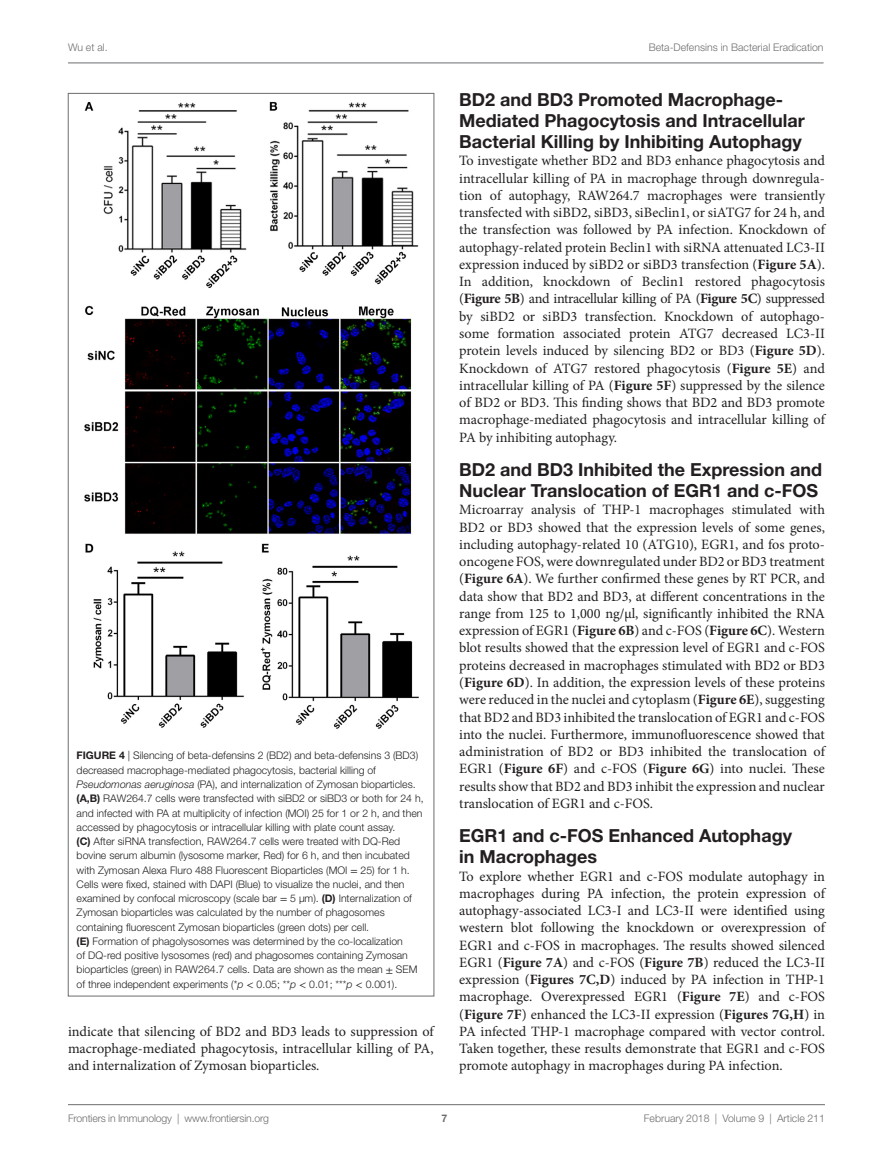
<style>
.page{position:relative;width:893px;height:1170px;background:#fff}
.page>*{position:absolute;margin:0;border:0;box-sizing:border-box;transform-origin:0 0}
.t1{font:700 18px/21px "Helvetica Neue LT Std";color:#231f20}
.t2{font:14.25px/17.2px "Minion Pro";letter-spacing:-.005em;color:#231f20;text-align:justify}
.t3{font:300 10.5px/14.2px "Helvetica Neue LT Std";color:#231f20}
.t4{font:300 10.5px "Helvetica Neue LT Std";color:#6c6d70}
.t5{font:700 10.5px "Helvetica Neue LT Std";color:#6c6d70}
.s1{font-weight:700}
.s2{font-style:italic}
.s3{font-family:"STIX General";font-weight:400}
</style>
<div class="page">
<img style="left:84px;top:102px;width:335px;height:627px">
<hr style="left:68px;top:1104px;width:757px;height:1px;background:#6c6d70">
<hr style="left:68px;top:63px;width:755px;height:1px;background:#6c6d70">
<p class="t4" style="left:68px;top:41px;width:41px">Wu et al.</p>
<p class="t4" style="left:649px;top:41px;width:176px">Beta-Defensins in Bacterial Eradication</p>
<p class="t3" style="left:77px;top:748px;width:348px"><span class="s1">Figure 4</span> | Silencing of beta-defensins 2 (BD2) and beta-defensins 3 (BD3) decreased macrophage-mediated phagocytosis, bacterial killing of <span class="s2">Pseudomonas aeruginosa</span> (PA), and internalization of Zymosan bioparticles. <span class="s1">(A,B)</span> RAW264.7 cells were transfected with siBD2 or siBD3 or both for 24 h, and infected with PA at multiplicity of infection (MOI) 25 for 1 or 2 h, and then accessed by phagocytosis or intracellular killing with plate count assay.<br><span class="s1">(C)</span> After siRNA transfection, RAW264.7 cells were treated with DQ-Red bovine serum albumin (lysosome marker, Red) for 6 h, and then incubated with Zymosan Alexa Fluro 488 Fluorescent Bioparticles (MOI <span class="s3">=</span> 25) for 1 h.<br>Cells were fixed, stained with DAPI (Blue) to visualize the nuclei, and then examined by confocal microscopy (scale bar <span class="s3">=</span> 5 µm). <span class="s1">(D)</span> Internalization of Zymosan bioparticles was calculated by the number of phagosomes containing fluorescent Zymosan bioparticles (green dots) per cell.<br><span class="s1">(E)</span> Formation of phagolysosomes was determined by the co-localization<br>of DQ-red positive lysosomes (red) and phagosomes containing Zymosan bioparticles (green) in RAW264.7 cells. Data are shown as the mean <span class="s3">±</span> SEM of three independent experiments (*<span class="s2">p</span> <span class="s3">&lt;</span> 0.05; **<span class="s2">p</span> <span class="s3">&lt;</span> 0.01; ***<span class="s2">p</span> <span class="s3">&lt;</span> 0.001).</p>
<p class="t2" style="left:68px;top:1022px;width:367px">indicate that silencing of BD2 and BD3 leads to suppression of macrophage-mediated phagocytosis, intracellular killing of PA, and internalization of Zymosan bioparticles.</p>
<p class="t1" style="left:459px;top:89px;width:347px">BD2 and BD3 Promoted Macrophage-<br>Mediated Phagocytosis and Intracellular<br>Bacterial Killing by Inhibiting Autophagy</p>
<p class="t2" style="left:459px;top:152px;width:367px">To investigate whether BD2 and BD3 enhance phagocytosis and intracellular killing of PA in macrophage through downregula&shy;tion of autophagy, RAW264.7 macrophages were transiently transfected with siBD2, siBD3, siBeclin1, or siATG7 for 24 h, and the transfection was followed by PA infection. Knockdown of autophagy-related protein Beclin1 with siRNA attenuated LC3-II expression induced by siBD2 or siBD3 transfection (<span class="s1">Figure 5A</span>).<br>In addition, knockdown of Beclin1 restored phagocytosis (<span class="s1">Figure 5B</span>) and intracellular killing of PA (<span class="s1">Figure 5C</span>) suppressed by siBD2 or siBD3 transfection. Knockdown of autophago&shy;some formation associated protein ATG7 decreased LC3-II protein levels induced by silencing BD2 or BD3 (<span class="s1">Figure 5D</span>).<br>Knockdown of ATG7 restored phagocytosis (<span class="s1">Figure 5E</span>) and intracellular killing of PA (<span class="s1">Figure 5F</span>) suppressed by the silence of BD2 or BD3. This finding shows that BD2 and BD3 promote macrophage-mediated phagocytosis and intracellular killing of PA by inhibiting autophagy.</p>
<p class="t1" style="left:459px;top:458px;width:365px">BD2 and BD3 Inhibited the Expression and<br>Nuclear Translocation of EGR</p>
<p class="t1" style="left:712px;top:479px;width:107px">1 and c-FOS</p>
<p class="t2" style="left:459px;top:501px;width:367px">Microarray analysis of THP-1 macrophages stimulated with BD2 or BD3 showed that the expression levels of some genes, including autophagy-related 10 (ATG10), EGR1, and fos proto&shy;oncogene FOS, were downregulated under BD2 or BD3 treatment (<span class="s1">Figure 6A</span>). We further confirmed these genes by RT PCR, and data show that BD2 and BD3, at different concentrations in the range from 125 to 1,000 ng/µl, significantly inhibited the RNA expression of EGR1 (<span class="s1">Figure 6B</span>) and c-FOS (<span class="s1">Figure 6C</span>). Western blot results showed that the expression level of EGR1 and c-FOS proteins decreased in macrophages stimulated with BD2 or BD3 (<span class="s1">Figure 6D</span>). In addition, the expression levels of these proteins were reduced in the nuclei and cytoplasm (<span class="s1">Figure 6E</span>), suggesting that BD2 and BD3 inhibited the translocation of EGR1 and c-FOS into the nuclei. Furthermore, immunofluorescence showed that administration of BD2 or BD3 inhibited the translocation of EGR1 (<span class="s1">Figure 6F</span>) and c-FOS (<span class="s1">Figure 6G</span>) into nuclei. These results show that BD2 and BD3 inhibit the expression and nuclear translocation of EGR1 and c-FOS.</p>
<p class="t1" style="left:459px;top:824px;width:14px">EGR</p>
<p class="t1" style="left:459px;top:824px;width:334px;text-indent:38px">1 and c-FOS Enhanced Autophagy in Macrophages</p>
<p class="t2" style="left:459px;top:867px;width:367px">To explore whether EGR1 and c-FOS modulate autophagy in macrophages during PA infection, the protein expression of autophagy-associated LC3-I and LC3-II were identified using western blot following the knockdown or overexpression of EGR1 and c-FOS in macrophages. The results showed silenced EGR1 (<span class="s1">Figure 7A</span>) and c-FOS (<span class="s1">Figure 7B</span>) reduced the LC3-II expression (<span class="s1">Figures 7C,D</span>) induced by PA infection in THP-1 macrophage. Overexpressed EGR1 (<span class="s1">Figure 7E</span>) and c-FOS (<span class="s1">Figure 7F</span>) enhanced the LC3-II expression (<span class="s1">Figures 7G,H</span>) in PA infected THP-1 macrophage compared with vector control.<br>Taken together, these results demonstrate that EGR1 and c-FOS promote autophagy in macrophages during PA infection.</p>
<p class="t4" style="left:68px;top:1111px;width:203px">Frontiers in Immunology | www.frontiersin.org</p>
<p class="t4" style="left:644px;top:1111px;width:183px">February 2018 | Volume 9 | Article 211</p>
<p class="t5" style="left:441px;top:1111px;width:7px">7</p>
</div>
